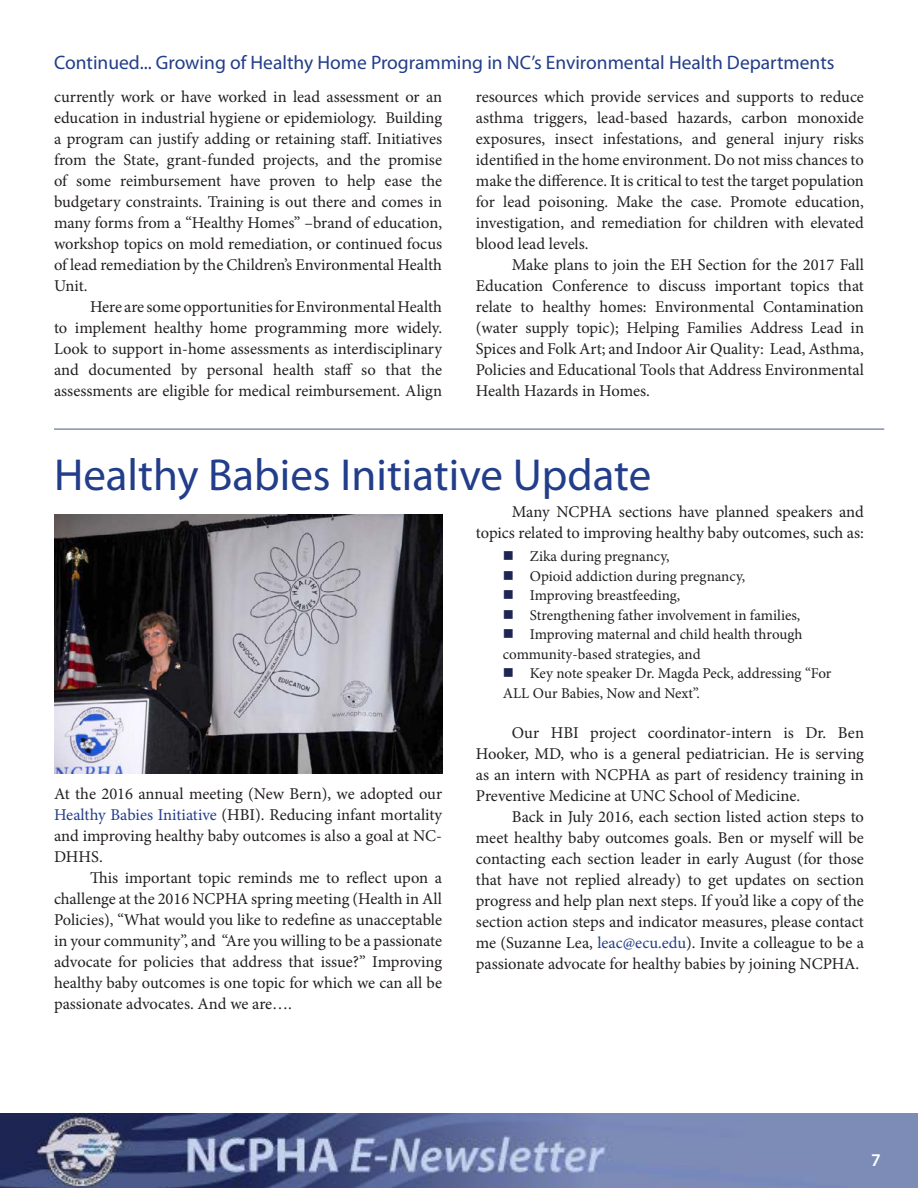
<style>
.page{position:relative;width:918px;height:1188px;background:#fff}
.page>*{position:absolute;margin:0;border:0;box-sizing:border-box;transform-origin:0 0}
.t1{font:45px "Myriad Pro";color:#223d8a}
.t2{font:19.5px "Myriad Pro";color:#223d8a}
.t3{font:600 18px "Myriad Pro";color:#fff}
.body{font:16.5px/21px "Minion Pro";letter-spacing:-.005em;color:#231f20;text-align:justify}
.t4{font:15px/19.5px "Minion Pro";color:#231f20}
.s1{color:#223d8a}
</style>
<div class="page">
<img style="left:0;top:1113px;width:918px;height:75px">
<img style="left:54px;top:514px;width:388px;height:260px">
<hr style="left:54px;top:429px;width:830px;height:1px;background:#4a5989">
<p class="t2" style="left:54px;top:50px;width:782px">Continued... Growing of Healthy Home Programming in NC’s Environmental Health Departments</p>
<p class="body" style="left:54px;top:86px;width:390px">currently work or have worked in lead assessment or an education in industrial hygiene or epidemiology. Building a program can justify adding or retaining staff. Initiatives from the State, grant-funded projects, and the promise of some reimbursement have proven to help ease the budgetary constraints. Training is out there and comes in many forms from a “Healthy Homes” –brand of education, workshop topics on mold remediation, or continued focus of lead remediation by the Children’s Environmental Health Unit.</p>
<p class="body" style="left:54px;top:296px;width:390px;text-indent:36px">Here are some opportunities for Environmental Health to implement healthy home programming more widely.<br>Look to support in-home assessments as interdisciplinary and documented by personal health staff so that the assessments are eligible for medical reimbursement. Align</p>
<p class="body" style="left:476px;top:86px;width:390px">resources which provide services and supports to reduce asthma triggers, lead-based hazards, carbon monoxide exposures, insect infestations, and general injury risks identified in the home environment. Do not miss chances to make the difference. It is critical to test the target population for lead poisoning. Make the case. Promote education, investigation, and remediation for children with elevated blood lead levels.</p>
<p class="body" style="left:476px;top:254px;width:390px;text-indent:36px">Make plans to join the EH Section for the 2017 Fall Education Conference to discuss important topics that relate to healthy homes: Environmental Contamination (water supply topic); Helping Families Address Lead in Spices and Folk Art; and Indoor Air Quality: Lead, Asthma, Policies and Educational Tools that Address Environmental Health Hazards in Homes.</p>
<p class="t1" style="left:54px;top:447px;width:599px">Healthy Babies Initiative Update</p>
<p class="body" style="left:54px;top:784px;width:390px">At the 2016 annual meeting (New Bern), we adopted our <span class="s1">Healthy Babies Initiative</span> (HBI). Reducing infant mortality and improving healthy baby outcomes is also a goal at NC-DHHS.</p>
<p class="body" style="left:54px;top:868px;width:390px;text-indent:36px">This important topic reminds me to reflect upon a challenge at the 2016 NCPHA spring meeting (Health in All Policies), “What would you like to redefine as unacceptable in your community”, and “Are you willing to be a passionate advocate for policies that address that issue?” Improving healthy baby outcomes is one topic for which we can all be passionate advocates. And we are….</p>
<p class="body" style="left:476px;top:502px;width:390px;text-align:right">Many NCPHA sections have planned speakers and topics related to improving healthy baby outcomes, such as:</p>
<p class="t4" style="left:530px;top:547px;width:141px">Zika during pregnancy,</p>
<p class="t4" style="left:530px;top:566px;width:217px">Opioid addiction during pregnancy,</p>
<p class="t4" style="left:530px;top:586px;width:152px">Improving breastfeeding,</p>
<p class="t4" style="left:530px;top:605px;width:272px">Strengthening father involvement in families,</p>
<p class="t4" style="left:503px;top:625px;width:301px;text-indent:27px">Improving maternal and child health through community-based strategies, and</p>
<p class="t4" style="left:503px;top:664px;width:330px;text-indent:27px">Key note speaker Dr. Magda Peck, addressing “For<br>ALL Our Babies, Now and Next”.</p>
<p class="body" style="left:476px;top:722px;width:390px;text-indent:36px">Our HBI project coordinator-intern is Dr. Ben Hooker, MD, who is a general pediatrician. He is serving as an intern with NCPHA as part of residency training in Preventive Medicine at UNC School of Medicine.</p>
<p class="body" style="left:476px;top:806px;width:390px;text-indent:36px">Back in July 2016, each section listed action steps to meet healthy baby outcomes goals. Ben or myself will be contacting each section leader in early August (for those that have not replied already) to get updates on section progress and help plan next steps. If you’d like a copy of the section action steps and indicator measures, please contact me (Suzanne Lea, <span class="s1">leac@ecu.edu</span>). Invite a colleague to be a passionate advocate for healthy babies by joining NCPHA.</p>
<p class="t3" style="left:871px;top:1148px;width:11px">7</p>
</div>
